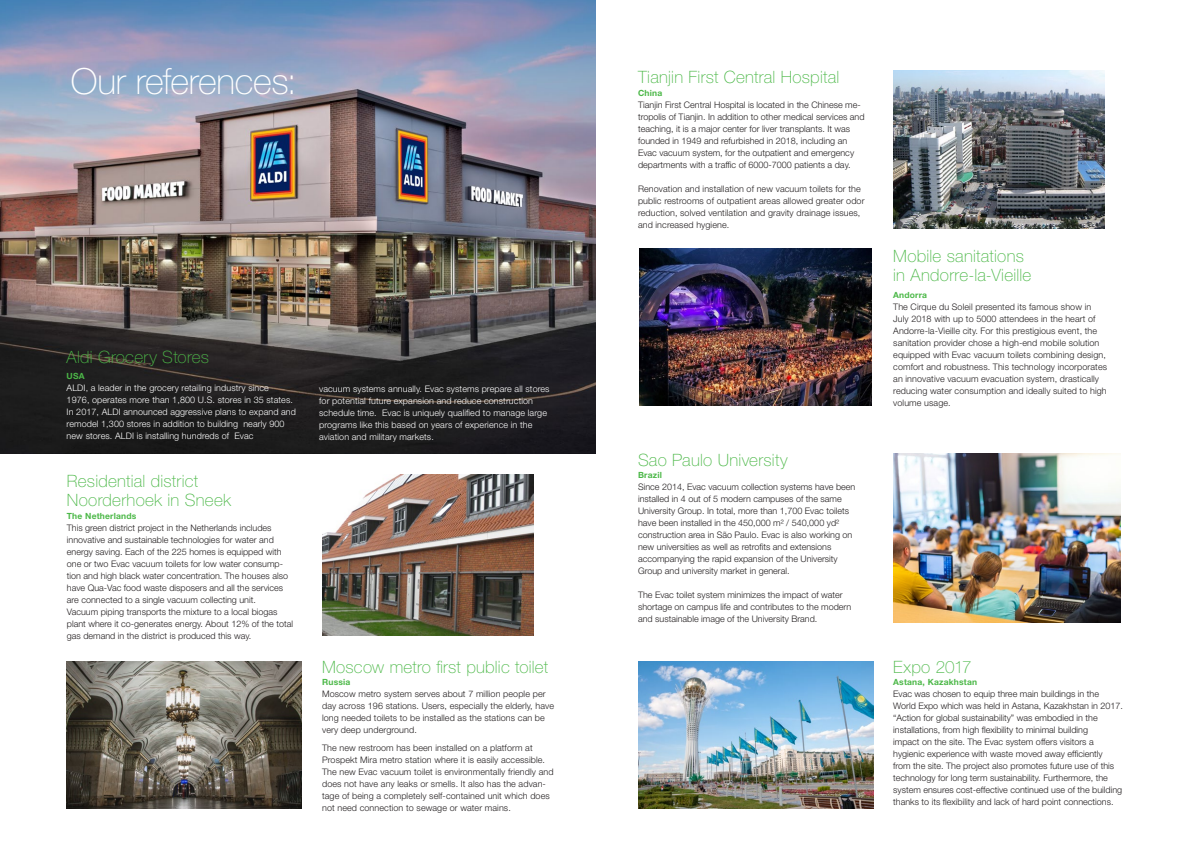
<style>
.page{position:relative;width:1191px;height:842px;background:#fff}
.page>*{position:absolute;margin:0;border:0;box-sizing:border-box;transform-origin:0 0}
.t1{font:100 36px "Helvetica Neue LT Std";letter-spacing:-.01em;color:#fff}
.t2{font:100 17px/19px "Helvetica Neue LT Std";letter-spacing:.015em;color:#4cb848}
.t3{font:300 9px/12px "Helvetica Neue LT Std";color:#231f20}
.t4{font:300 9px/12px "Helvetica Neue LT Std";letter-spacing:.01em;color:#fff}
.t5{font:700 8.5px "Helvetica Neue LT Std";letter-spacing:.025em;color:#4cb848}
</style>
<div class="page">
<img style="left:0;top:0;width:595px;height:454px">
<img style="left:638px;top:661px;width:235px;height:148px">
<img style="left:893px;top:71px;width:211px;height:157px">
<img style="left:322px;top:475px;width:211px;height:160px">
<img style="left:639px;top:248px;width:232px;height:157px">
<img style="left:67px;top:661px;width:234px;height:148px">
<img style="left:893px;top:454px;width:227px;height:169px">
<h1 class="t1" style="left:71px;top:61px;width:227px">Our references:</h1>
<h2 class="t2" style="left:67px;top:347px;width:144px">Aldi Grocery Stores</h2>
<p class="t5" style="left:67px;top:371px;width:20px">USA</p>
<p class="t4" style="left:67px;top:382px;width:231px">ALDI, a leader in the grocery retailing industry since<br>1976, operates more than 1,800 U.S. stores in 35 states.<br>In 2017, ALDI announced aggressive plans to expand and remodel 1,300 stores in addition to building nearly 900 new stores. ALDI is installing hundreds of Evac</p>
<p class="t4" style="left:319px;top:383px;width:232px">vacuum systems annually. Evac systems prepare all stores for potential future expansion and reduce construction schedule time. Evac is uniquely qualified to manage large programs like this based on years of experience in the aviation and military markets.</p>
<h2 class="t2" style="left:67px;top:471px;width:166px">Residential district<br>Noorderhoek in Sneek</h2>
<p class="t5" style="left:67px;top:510px;width:71px">The Netherlands</p>
<p class="t3" style="left:67px;top:521px;width:228px">This green district project in the Netherlands includes innovative and sustainable technologies for water and energy saving. Each of the 225 homes is equipped with one or two Evac vacuum toilets for low water consump&shy;tion and high black water concentration. The houses also have Qua-Vac food waste disposers and all the services are connected to a single vacuum collecting unit.<br>Vacuum piping transports the mixture to a local biogas plant where it co-generates energy. About 12% of the total gas demand in the district is produced this way.</p>
<h2 class="t2" style="left:322px;top:657px;width:228px">Moscow metro first public toilet</h2>
<p class="t5" style="left:322px;top:677px;width:30px">Russia</p>
<p class="t3" style="left:322px;top:688px;width:233px">Moscow metro system serves about 7 million people per day across 196 stations. Users, especially the elderly, have long needed toilets to be installed as the stations can be very deep underground.</p>
<p class="t3" style="left:322px;top:742px;width:233px">The new restroom has been installed on a platform at Prospekt Mira metro station where it is easily accessible.<br>The new Evac vacuum toilet is environmentally friendly and does not have any leaks or smells. It also has the advan&shy;tage of being a completely self-contained unit which does not need connection to sewage or water mains.</p>
<h2 class="t2" style="left:638px;top:67px;width:203px">Tianjin First Central Hospital</h2>
<p class="t5" style="left:638px;top:87px;width:26px">China</p>
<p class="t3" style="left:638px;top:98px;width:228px">Tianjin First Central Hospital is located in the Chinese me&shy;tropolis of Tianjin. In addition to other medical services and teaching, it is a major center for liver transplants. It was founded in 1949 and refurbished in 2018, including an Evac vacuum system, for the outpatient and emergency departments with a traffic of 6000-7000 patients a day.</p>
<p class="t3" style="left:638px;top:182px;width:228px">Renovation and installation of new vacuum toilets for the public restrooms of outpatient areas allowed greater odor reduction, solved ventilation and gravity drainage issues, and increased hygiene.</p>
<h2 class="t2" style="left:638px;top:450px;width:151px">Sao Paulo University</h2>
<p class="t5" style="left:638px;top:470px;width:25px">Brazil</p>
<p class="t3" style="left:638px;top:481px;width:219px">Since 2014, Evac vacuum collection systems have been installed in 4 out of 5 modern campuses of the same University Group. In total, more than 1,700 Evac toilets have been installed in the 450,000 m² / 540,000 yd² construction area in São Paulo. Evac is also working on new universities as well as retrofits and extensions accompanying the rapid expansion of the University Group and university market in general.</p>
<p class="t3" style="left:638px;top:589px;width:215px">The Evac toilet system minimizes the impact of water shortage on campus life and contributes to the modern and sustainable image of the University Brand.</p>
<h2 class="t2" style="left:893px;top:247px;width:139px">Mobile sanitations in Andorre-la-Vieille</h2>
<p class="t5" style="left:893px;top:290px;width:35px">Andorra</p>
<p class="t3" style="left:893px;top:300px;width:215px">The Cirque du Soleil presented its famous show in July 2018 with up to 5000 attendees in the heart of Andorre-la-Vieille city. For this prestigious event, the sanitation provider chose a high-end mobile solution equipped with Evac vacuum toilets combining design, comfort and robustness. This technology incorporates an innovative vacuum evacuation system, drastically reducing water consumption and ideally suited to high volume usage.</p>
<h2 class="t2" style="left:893px;top:657px;width:80px">Expo 2017</h2>
<p class="t5" style="left:893px;top:677px;width:85px">Astana, Kazakhstan</p>
<p class="t3" style="left:893px;top:688px;width:231px">Evac was chosen to equip three main buildings in the World Expo which was held in Astana, Kazakhstan in 2017. “Action for global sustainability” was embodied in the installations, from high flexibility to minimal building<br>impact on the site. The Evac system offers visitors a hygienic experience with waste moved away efficiently<br>from the site. The project also promotes future use of this technology for long term sustainability. Furthermore, the system ensures cost-effective continued use of the building thanks to its flexibility and lack of hard point connections.</p>
</div>
